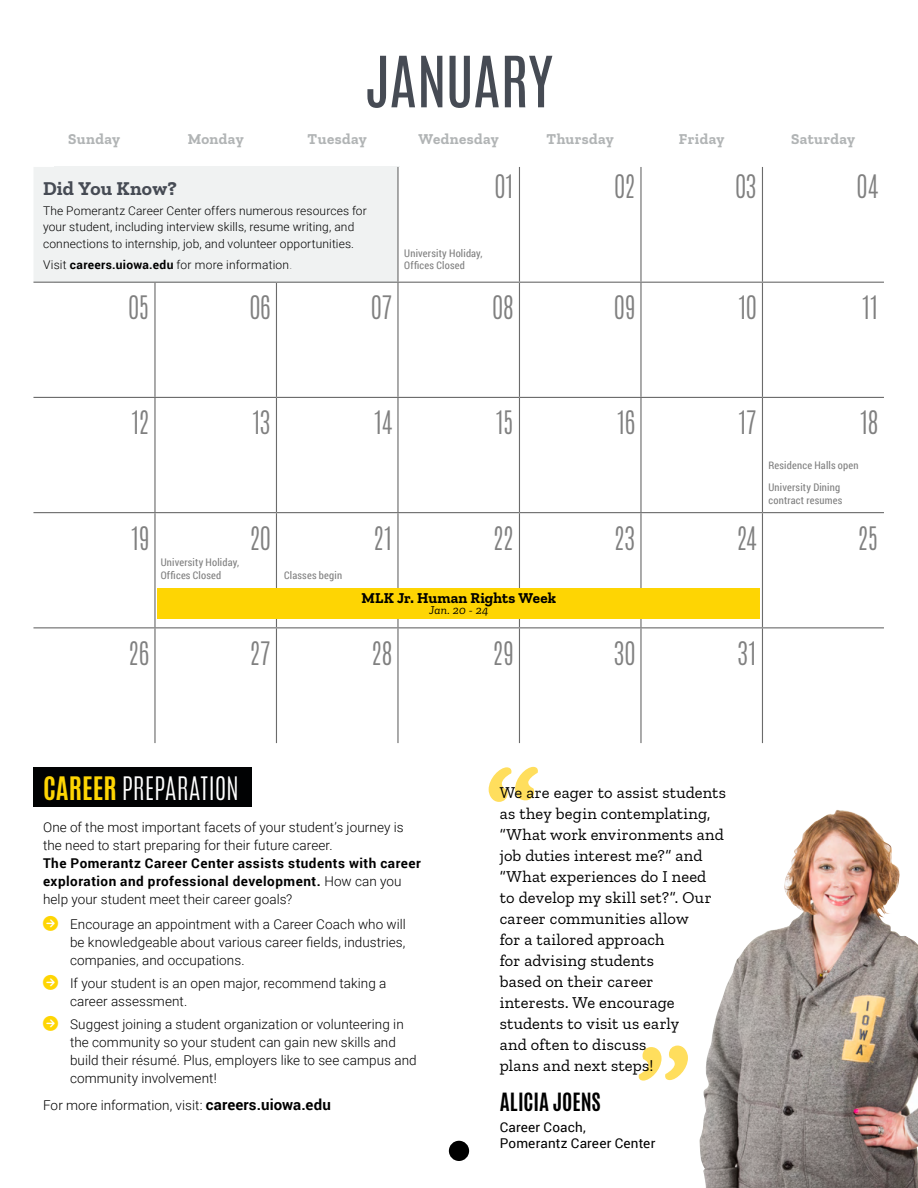
<style>
.page{position:relative;width:918px;height:1188px;background:#fff}
.page>*{position:absolute;margin:0;border:0;box-sizing:border-box;transform-origin:0 0}
.t1{font:60px "Antonio";letter-spacing:-.005em;color:#464b54}
.t2{font:300 27px "Antonio";letter-spacing:.02em;color:#808080}
.body{font:300 27px "Antonio";color:#fff}
.t3{font:700 21px "Antonio";color:#000}
.body-2{font:700 19.5px "Zilla Slab";letter-spacing:.015em;color:#464b54}
.t4{font:16.5px/21px "Zilla Slab";letter-spacing:.01em;color:#000}
.t5{font:700 15px "Zilla Slab";letter-spacing:.03em;color:#b1b4b5}
.t6{font:700 15px "Zilla Slab";letter-spacing:.015em;color:#000}
.body-3{font:300 13.5px/18px "Roboto";letter-spacing:.005em;color:#000}
.body-4{font:700 13.5px/18px "Roboto";letter-spacing:.04em;color:#000}
.t7{font:13.5px "Roboto";letter-spacing:.015em;color:#000}
.t8{font:300 12px/16.5px "Roboto";letter-spacing:.01em;color:#000}
.t9{font:italic 12px "Zilla Slab";letter-spacing:.025em;color:#000}
.t10{font:10.5px/12.6px "Roboto Condensed";letter-spacing:.02em;color:#808080}
.s1{font-weight:700}
.s2{color:#808080}
.s3{font-weight:700;color:#fed503}
.s4{font-weight:300}
.s5{font-weight:700;font-size:15px}
</style>
<div class="page">
<div style="left:33px;top:767px;width:219px;height:40px;background:#010203"></div>
<svg style="left:489px;top:767px;width:49px;height:35px"></svg>
<svg style="left:639px;top:1046px;width:49px;height:35px"></svg>
<img style="left:699px;top:810px;width:219px;height:378px">
<div style="left:33px;top:167px;width:364px;height:115px;background:#f0f2f2"></div>
<svg style="left:399px;top:167px;width:485px;height:576px"></svg>
<hr style="left:762px;top:167px;width:1px;height:115px;background:#6b6b6b">
<hr style="left:33px;top:282px;width:122px;height:1px;background:#6b6b6b">
<hr style="left:155px;top:282px;width:121px;height:1px;background:#6b6b6b">
<hr style="left:154px;top:283px;width:2px;height:114px;background:#6b6b6b">
<hr style="left:276px;top:282px;width:122px;height:1px;background:#6b6b6b">
<hr style="left:276px;top:283px;width:1px;height:114px;background:#6b6b6b">
<hr style="left:398px;top:282px;width:121px;height:1px;background:#6b6b6b">
<hr style="left:397px;top:283px;width:2px;height:114px;background:#6b6b6b">
<hr style="left:519px;top:282px;width:122px;height:1px;background:#6b6b6b">
<hr style="left:519px;top:283px;width:1px;height:114px;background:#6b6b6b">
<hr style="left:641px;top:282px;width:121px;height:1px;background:#6b6b6b">
<hr style="left:640px;top:283px;width:2px;height:114px;background:#6b6b6b">
<hr style="left:762px;top:282px;width:122px;height:1px;background:#6b6b6b">
<hr style="left:762px;top:283px;width:1px;height:114px;background:#6b6b6b">
<hr style="left:33px;top:397px;width:122px;height:1px;background:#6b6b6b">
<hr style="left:155px;top:397px;width:121px;height:1px;background:#6b6b6b">
<hr style="left:154px;top:398px;width:2px;height:114px;background:#6b6b6b">
<hr style="left:276px;top:397px;width:122px;height:1px;background:#6b6b6b">
<hr style="left:276px;top:398px;width:1px;height:114px;background:#6b6b6b">
<hr style="left:398px;top:397px;width:121px;height:1px;background:#6b6b6b">
<hr style="left:397px;top:398px;width:2px;height:114px;background:#6b6b6b">
<hr style="left:519px;top:397px;width:122px;height:1px;background:#6b6b6b">
<hr style="left:519px;top:398px;width:1px;height:114px;background:#6b6b6b">
<hr style="left:641px;top:397px;width:121px;height:1px;background:#6b6b6b">
<hr style="left:640px;top:398px;width:2px;height:114px;background:#6b6b6b">
<hr style="left:762px;top:397px;width:122px;height:1px;background:#6b6b6b">
<hr style="left:762px;top:398px;width:1px;height:114px;background:#6b6b6b">
<hr style="left:33px;top:512px;width:122px;height:1px;background:#6b6b6b">
<hr style="left:154px;top:513px;width:2px;height:114px;background:#6b6b6b">
<hr style="left:276px;top:512px;width:122px;height:1px;background:#6b6b6b">
<hr style="left:276px;top:513px;width:1px;height:114px;background:#6b6b6b">
<hr style="left:398px;top:512px;width:121px;height:1px;background:#6b6b6b">
<hr style="left:397px;top:513px;width:2px;height:114px;background:#6b6b6b">
<hr style="left:519px;top:512px;width:122px;height:1px;background:#6b6b6b">
<hr style="left:519px;top:513px;width:1px;height:114px;background:#6b6b6b">
<hr style="left:641px;top:512px;width:121px;height:1px;background:#6b6b6b">
<hr style="left:640px;top:513px;width:2px;height:114px;background:#6b6b6b">
<hr style="left:762px;top:512px;width:122px;height:1px;background:#6b6b6b">
<hr style="left:762px;top:513px;width:1px;height:114px;background:#6b6b6b">
<hr style="left:33px;top:627px;width:122px;height:1px;background:#6b6b6b">
<hr style="left:155px;top:512px;width:121px;height:1px;background:#6b6b6b">
<hr style="left:155px;top:627px;width:121px;height:1px;background:#6b6b6b">
<hr style="left:154px;top:628px;width:2px;height:115px;background:#6b6b6b">
<hr style="left:276px;top:627px;width:122px;height:1px;background:#6b6b6b">
<hr style="left:276px;top:628px;width:1px;height:115px;background:#6b6b6b">
<hr style="left:398px;top:627px;width:121px;height:1px;background:#6b6b6b">
<hr style="left:397px;top:628px;width:2px;height:115px;background:#6b6b6b">
<hr style="left:519px;top:627px;width:122px;height:1px;background:#6b6b6b">
<hr style="left:641px;top:627px;width:121px;height:1px;background:#6b6b6b">
<hr style="left:397px;top:167px;width:2px;height:115px;background:#6b6b6b">
<hr style="left:519px;top:167px;width:1px;height:115px;background:#6b6b6b">
<hr style="left:640px;top:167px;width:2px;height:115px;background:#6b6b6b">
<hr style="left:519px;top:628px;width:1px;height:115px;background:#6b6b6b">
<hr style="left:640px;top:628px;width:2px;height:115px;background:#6b6b6b">
<hr style="left:762px;top:628px;width:1px;height:115px;background:#6b6b6b">
<hr style="left:762px;top:627px;width:122px;height:1px;background:#6b6b6b">
<div style="left:158px;top:588px;width:602px;height:30px;background:#fed503"></div>
<div style="left:449px;top:1141px;width:20px;height:20px;background:#000;border-radius:50%"></div>
<p class="t1" style="left:365px;top:38px;width:189px">JANUARY</p>
<p class="t5" style="left:68px;top:131px;width:53px">Sunday</p>
<p class="t5" style="left:188px;top:131px;width:57px">Monday</p>
<p class="t5" style="left:308px;top:131px;width:61px">Tuesday</p>
<p class="t5" style="left:419px;top:131px;width:82px">Wednesday</p>
<p class="t5" style="left:547px;top:131px;width:69px">Thursday</p>
<p class="t5" style="left:679px;top:131px;width:47px">Friday</p>
<p class="t5" style="left:791px;top:131px;width:66px">Saturday</p>
<p class="t2" style="left:495px;top:167px;width:20px">01</p>
<p class="t2" style="left:615px;top:167px;width:22px">02</p>
<p class="t2" style="left:736px;top:167px;width:22px">03</p>
<p class="t2" style="left:857px;top:167px;width:22px">04</p>
<p class="body-2" style="left:43px;top:177px;width:135px">Did You Know?</p>
<p class="t8" style="left:43px;top:202px;width:325px">The Pomerantz Career Center offers numerous resources for your student, including interview skills, resume writing, and connections to internship, job, and volunteer opportunities.</p>
<p class="t8" style="left:43px;top:256px;width:251px">Visit <span class="s1">careers.uiowa.edu</span> for more information<span class="s2">.</span></p>
<p class="t10" style="left:404px;top:246px;width:80px">University Holiday,<br>Offices Closed</p>
<p class="t2" style="left:129px;top:288px;width:22px">05</p>
<p class="t2" style="left:250px;top:288px;width:22px">06</p>
<p class="t2" style="left:372px;top:288px;width:22px">07</p>
<p class="t2" style="left:493px;top:288px;width:22px">08</p>
<p class="t2" style="left:615px;top:288px;width:22px">09</p>
<p class="t2" style="left:739px;top:288px;width:19px">10</p>
<p class="t2" style="left:863px;top:288px;width:17px">11</p>
<p class="t2" style="left:132px;top:403px;width:19px">12</p>
<p class="t2" style="left:253px;top:403px;width:19px">13</p>
<p class="t2" style="left:374px;top:403px;width:19px">14</p>
<p class="t2" style="left:496px;top:403px;width:19px">15</p>
<p class="t2" style="left:618px;top:403px;width:19px">16</p>
<p class="t2" style="left:739px;top:403px;width:19px">17</p>
<p class="t2" style="left:860px;top:403px;width:19px">18</p>
<p class="t10" style="left:768px;top:458px;width:92px">Residence Halls open</p>
<p class="t10" style="left:768px;top:481px;width:75px">University Dining contract resumes</p>
<p class="t2" style="left:132px;top:519px;width:19px">19</p>
<p class="t2" style="left:250px;top:519px;width:22px">20</p>
<p class="t2" style="left:374px;top:519px;width:20px">21</p>
<p class="t2" style="left:493px;top:519px;width:22px">22</p>
<p class="t2" style="left:614px;top:519px;width:22px">23</p>
<p class="t2" style="left:737px;top:519px;width:21px">24</p>
<p class="t2" style="left:858px;top:519px;width:21px">25</p>
<p class="t10" style="left:161px;top:556px;width:80px">University Holiday,<br>Offices Closed</p>
<p class="t10" style="left:284px;top:568px;width:59px">Classes begin</p>
<p class="t6" style="left:362px;top:589px;width:196px">MLK Jr. Human Rights Week</p>
<p class="t9" style="left:429px;top:604px;width:61px">Jan. 20 - 24</p>
<p class="t2" style="left:129px;top:634px;width:22px">26</p>
<p class="t2" style="left:250px;top:634px;width:22px">27</p>
<p class="t2" style="left:372px;top:634px;width:22px">28</p>
<p class="t2" style="left:493px;top:634px;width:22px">29</p>
<p class="t2" style="left:615px;top:634px;width:22px">30</p>
<p class="t2" style="left:738px;top:634px;width:20px">31</p>
<p class="body" style="left:43px;top:769px;width:197px"><span class="s3">CAREER</span> PREPARATION</p>
<p class="t4" style="left:500px;top:782px;width:228px">We are eager to assist students as they begin contemplating, “What work environments and job duties interest me?” and “What experiences do I need<br>to develop my skill set?”. Our career communities allow<br>for a tailored approach<br>for advising students<br>based on their career interests. We encourage students to visit us early<br>and often to discuss<br>plans and next steps!</p>
<p class="t3" style="left:500px;top:1086px;width:103px">ALICIA JOENS</p>
<p class="t7" style="left:500px;top:1117px;width:88px">Career Coach,</p>
<p class="t7" style="left:500px;top:1134px;width:157px">Pomerantz Career Center</p>
<p class="body-3" style="left:43px;top:818px;width:362px">One of the most important facets of your student’s journey is the need to start preparing for their future career.</p>
<p class="body-4" style="left:43px;top:854px;width:379px">The Pomerantz Career Center assists students with career exploration and professional development. <span class="s4">How can you help your student meet their career goals?</span></p>
<p class="body-3" style="left:70px;top:914px;width:337px;text-align:justify">Encourage an appointment with a Career Coach who will be knowledgeable about various career fields, industries, companies, and occupations.</p>
<p class="body-3" style="left:70px;top:974px;width:318px">If your student is an open major, recommend taking a career assessment.</p>
<p class="body-3" style="left:70px;top:1015px;width:348px">Suggest joining a student organization or volunteering in the community so your student can gain new skills and build their résumé. Plus, employers like to see campus and community involvement!</p>
<p class="body-3" style="left:43px;top:1095px;width:289px">For more information, visit: <span class="s5">careers.uiowa.edu</span></p>
</div>
